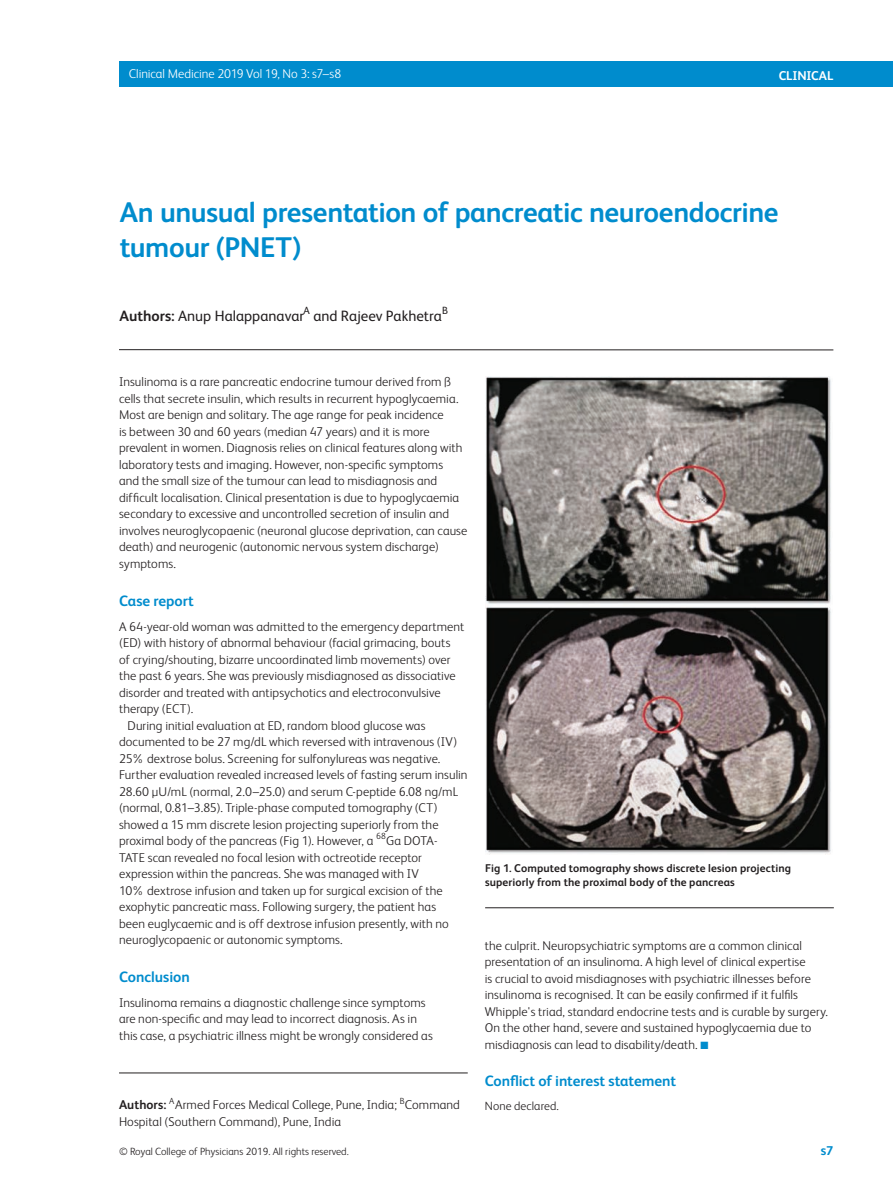
<style>
.page{position:relative;width:893px;height:1191px;background:#fff}
.page>*{position:absolute;margin:0;border:0;box-sizing:border-box;transform-origin:0 0}
.t1{font:700 28.5px/34.5px "FS Albert";letter-spacing:-.015em;color:#008ccd}
.t2{font:700 15px "FS Albert";color:#008ccd}
.t3{font:15px "FS Albert";color:#231f20}
.t4{font:700 13.5px "FS Albert";color:#008ccd}
.t5{font:300 12.75px/16.5px "FS Albert";letter-spacing:.005em;color:#231f20}
.t6{font:300 12.75px "FS Albert";letter-spacing:-.005em;color:#fff}
.t7{font:700 12.75px "FS Albert";letter-spacing:-.01em;color:#fff}
.t8{font:700 12.75px "FS Albert";letter-spacing:.005em;color:#231f20}
.t9{font:300 12px "FS Albert";letter-spacing:.01em;color:#231f20}
.t10{font:700 11.25px/14.7px "FS Albert";letter-spacing:.01em;color:#231f20}
.t11{font:300 10.5px "FS Albert";color:#231f20}
.t12{font:10.5px "FS Albert";color:#231f20}
.t13{font:300 8.85px "FS Albert";color:#231f20}
.s1{font-weight:700}
.s2{color:#008ccd}
.s3{font-size:12.75px}
</style>
<div class="page">
<div style="left:119px;top:62px;width:774px;height:25px;background:#008ccd"></div>
<hr style="left:119px;top:349px;width:714px;height:1px;background:#231f20">
<hr style="left:119px;top:1072px;width:349px;height:1px;background:#231f20">
<img style="left:485px;top:376px;width:346px;height:478px">
<hr style="left:485px;top:907px;width:349px;height:1px;background:#231f20">
<p class="t6" style="left:129px;top:69px;width:214px">Clinical Medicine 2019 Vol 19, No 3: s7–s8</p>
<p class="t7" style="left:779px;top:70px;width:56px">CLINICAL</p>
<p class="t1" style="left:120px;top:198px;width:660px">An unusual presentation of pancreatic neuroendocrine tumour (PNET)</p>
<p class="t3" style="left:119px;top:311px;width:186px"><span class="s1">Authors:</span> Anup Halappanavar</p>
<p class="t12" style="left:304px;top:307px;width:8px">A</p>
<p class="t3" style="left:313px;top:311px;width:130px">and Rajeev Pakhetra</p>
<p class="t12" style="left:442px;top:307px;width:7px">B</p>
<p class="t5" style="left:119px;top:375px;width:350px">Insulinoma is a rare pancreatic endocrine tumour derived from ß cells that secrete insulin, which results in recurrent hypoglycaemia.<br>Most are benign and solitary. The age range for peak incidence<br>is between 30 and 60 years (median 47 years) and it is more prevalent in women. Diagnosis relies on clinical features along with laboratory tests and imaging. However, non-specific symptoms<br>and the small size of the tumour can lead to misdiagnosis and difficult localisation. Clinical presentation is due to hypoglycaemia secondary to excessive and uncontrolled secretion of insulin and involves neuroglycopaenic (neuronal glucose deprivation, can cause death) and neurogenic (autonomic nervous system discharge) symptoms.</p>
<p class="t2" style="left:119px;top:594px;width:76px">Case report</p>
<p class="t5" style="left:119px;top:619px;width:347px">A 64-year-old woman was admitted to the emergency department</p>
<p class="t5" style="left:119px;top:636px;width:333px">(ED) with history of abnormal behaviour (facial grimacing, bouts</p>
<p class="t5" style="left:119px;top:652px;width:333px">of crying/shouting, bizarre uncoordinated limb movements) over</p>
<p class="t5" style="left:119px;top:669px;width:338px">the past 6 years. She was previously misdiagnosed as dissociative</p>
<p class="t5" style="left:119px;top:685px;width:323px">disorder and treated with antipsychotics and electroconvulsive</p>
<p class="t5" style="left:119px;top:702px;width:76px">therapy (ECT).</p>
<p class="t5" style="left:128px;top:718px;width:299px">During initial evaluation at ED, random blood glucose was</p>
<p class="t5" style="left:119px;top:735px;width:340px">documented to be 27 mg/dL which reversed with intravenous (IV)</p>
<p class="t5" style="left:119px;top:751px;width:323px">25% dextrose bolus. Screening for sulfonylureas was negative.</p>
<p class="t5" style="left:119px;top:768px;width:350px">Further evaluation revealed increased levels of fasting serum insulin</p>
<p class="t5" style="left:119px;top:784px;width:341px">28.60 μU/mL (normal, 2.0–25.0) and serum C-peptide 6.08 ng/mL</p>
<p class="t5" style="left:119px;top:801px;width:320px">(normal, 0.81–3.85). Triple-phase computed tomography (CT)</p>
<p class="t5" style="left:119px;top:817px;width:321px">showed a 15 mm discrete lesion projecting superiorly from the</p>
<p class="t5" style="left:119px;top:834px;width:320px">proximal body of the pancreas (Fig 1 ). However, a <sup>68</sup> Ga DOTA-</p>
<p class="t5" style="left:119px;top:850px;width:304px">TATE scan revealed no focal lesion with octreotide receptor</p>
<p class="t5" style="left:119px;top:867px;width:301px">expression within the pancreas. She was managed with IV</p>
<p class="t5" style="left:119px;top:883px;width:325px">10% dextrose infusion and taken up for surgical excision of the</p>
<p class="t5" style="left:119px;top:900px;width:319px">exophytic pancreatic mass. Following surgery, the patient has</p>
<p class="t5" style="left:119px;top:916px;width:331px">been euglycaemic and is off dextrose infusion presently, with no</p>
<p class="t5" style="left:119px;top:933px;width:225px">neuroglycopaenic or autonomic symptoms.</p>
<p class="t2" style="left:119px;top:970px;width:72px">Conclusion</p>
<p class="t5" style="left:119px;top:995px;width:315px">Insulinoma remains a diagnostic challenge since symptoms are non-specific and may lead to incorrect diagnosis. As in this case, a psychiatric illness might be wrongly considered as</p>
<p class="t8" style="left:119px;top:1099px;width:49px">Authors:</p>
<p class="t13" style="left:169px;top:1097px;width:7px">A</p>
<p class="t5" style="left:175px;top:1098px;width:223px">Armed Forces Medical College, Pune, India ;</p>
<p class="t13" style="left:400px;top:1097px;width:6px">B</p>
<p class="t5" style="left:405px;top:1098px;width:57px">Command</p>
<p class="t5" style="left:119px;top:1114px;width:224px">Hospital (Southern Command), Pune, India</p>
<p class="t10" style="left:485px;top:861px;width:308px">Fig 1. Computed tomography shows discrete lesion projecting superiorly from the proximal body of the pancreas</p>
<p class="t5" style="left:485px;top:938px;width:345px">the culprit. Neuropsychiatric symptoms are a common clinical presentation of an insulinoma. A high level of clinical expertise<br>is crucial to avoid misdiagnoses with psychiatric illnesses before insulinoma is recognised. It can be easily confirmed if it fulfils Whipple's triad, standard endocrine tests and is curable by surgery.<br>On the other hand, severe and sustained hypoglycaemia due to misdiagnosis can lead to disability/death. <span class="s2">■</span></p>
<p class="t2" style="left:485px;top:1075px;width:193px">Conflict of interest statement</p>
<p class="t9" style="left:485px;top:1101px;width:76px">None declared.</p>
<p class="t11" style="left:119px;top:1147px;width:231px">© Royal College of Physicians 2019. All rights reserved.</p>
<p class="t4" style="left:821px;top:1144px;width:14px">s<span class="s3">7</span></p>
</div>
